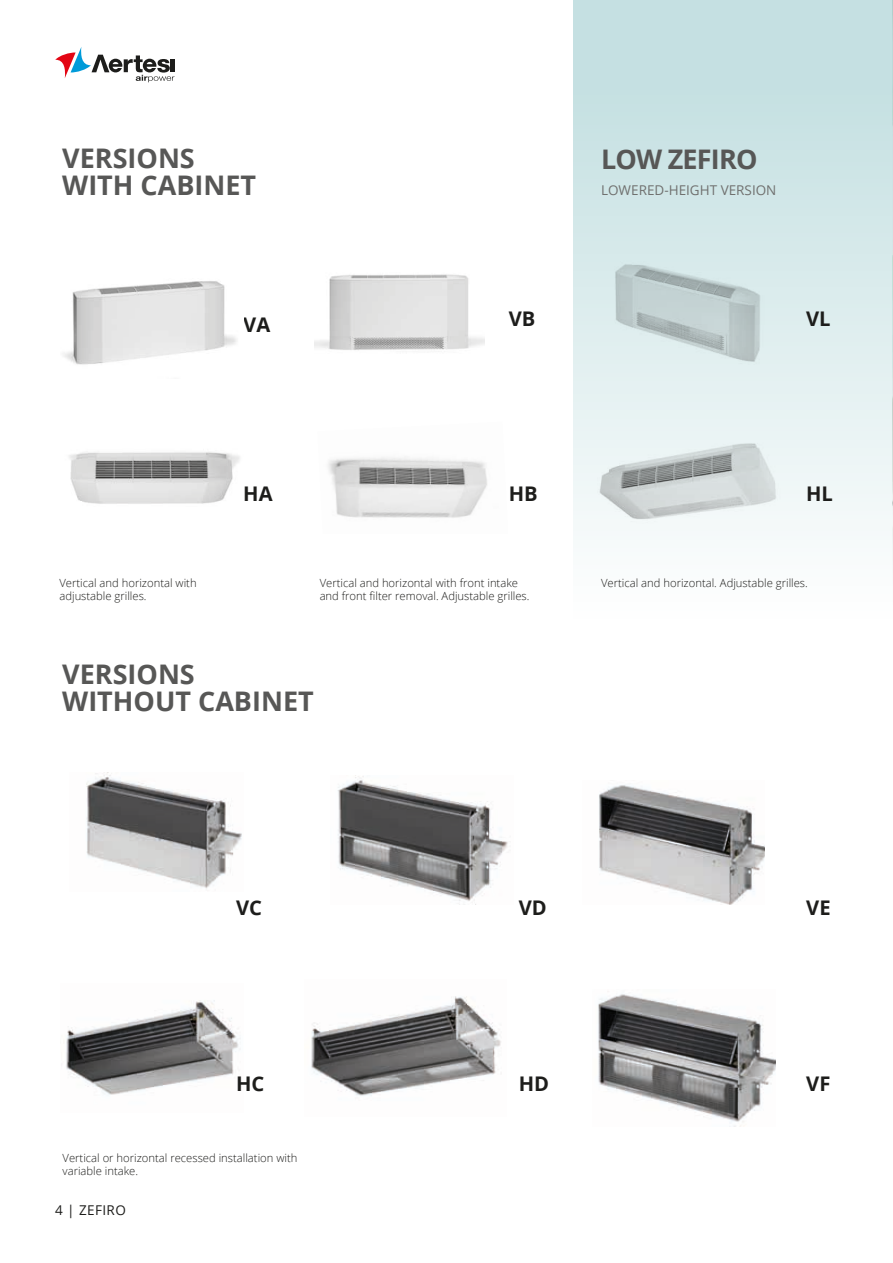
<style>
.page{position:relative;width:893px;height:1263px;background:#fff}
.page>*{position:absolute;margin:0;border:0;box-sizing:border-box;transform-origin:0 0}
.t1{font:700 27px/27px "Open Sans";color:#575756}
.t2{font:700 27px "Open Sans";letter-spacing:-.03em;color:#575756}
.t3{font:700 20.1px "Open Sans";color:#1d1d1b}
.t4{font:13.5px "Open Sans";color:#70706f}
.t5{font:13.5px "Open Sans";letter-spacing:.03em;color:#1d1d1b}
.t6{font:300 11.25px/13.5px "Open Sans";color:#1d1d1b}
</style>
<div class="page">
<div style="left:573px;top:0;width:320px;height:631px;background:linear-gradient(to bottom,#bedcde,#fefefe)"></div>
<hr style="left:171px;top:59px;width:4px;height:13px;background:#1d1d1b">
<svg style="left:55px;top:47px;width:119px;height:35px"></svg>
<img style="left:315px;top:274px;width:170px;height:76px">
<img style="left:598px;top:249px;width:183px;height:122px">
<img style="left:598px;top:422px;width:196px;height:121px">
<img style="left:63px;top:281px;width:174px;height:84px">
<img style="left:69px;top:452px;width:171px;height:52px">
<img style="left:86px;top:772px;width:156px;height:117px">
<img style="left:66px;top:1000px;width:175px;height:95px">
<img style="left:311px;top:996px;width:190px;height:100px">
<img style="left:337px;top:775px;width:171px;height:126px">
<img style="left:599px;top:785px;width:166px;height:119px">
<img style="left:598px;top:994px;width:177px;height:132px">
<img style="left:328px;top:457px;width:159px;height:61px">
<h1 class="t1" style="left:62px;top:144px;width:195px">VERSIONS<br>WITH CABINET</h1>
<h2 class="t3" style="left:243px;top:311px;width:29px">VA</h2>
<h2 class="t3" style="left:509px;top:304px;width:28px">VB</h2>
<h1 class="t2" style="left:601px;top:140px;width:158px">LOW ZEFIRO</h1>
<p class="t4" style="left:601px;top:181px;width:177px">LOWERED-HEIGHT VERSION</p>
<h2 class="t3" style="left:806px;top:304px;width:26px">VL</h2>
<p class="t6" style="left:59px;top:576px;width:139px">Vertical and horizontal with adjustable grilles.</p>
<h2 class="t3" style="left:243px;top:480px;width:31px">HA</h2>
<h2 class="t3" style="left:509px;top:480px;width:30px">HB</h2>
<h2 class="t3" style="left:806px;top:480px;width:28px">HL</h2>
<p class="t6" style="left:320px;top:576px;width:211px">Vertical and horizontal with front intake and front filter removal. Adjustable grilles.</p>
<p class="t6" style="left:601px;top:576px;width:208px">Vertical and horizontal. Adjustable grilles.</p>
<h1 class="t1" style="left:62px;top:660px;width:253px">VERSIONS<br>WITHOUT CABINET</h1>
<h2 class="t3" style="left:236px;top:894px;width:27px">VC</h2>
<h2 class="t3" style="left:519px;top:894px;width:30px">VD</h2>
<h2 class="t3" style="left:806px;top:894px;width:26px">VE</h2>
<h2 class="t3" style="left:236px;top:1069px;width:30px">HC</h2>
<h2 class="t3" style="left:806px;top:1069px;width:26px">VF</h2>
<h2 class="t3" style="left:519px;top:1069px;width:32px">HD</h2>
<p class="t6" style="left:63px;top:1150px;width:236px">Vertical or horizontal recessed installation with variable intake.</p>
<p class="t5" style="left:55px;top:1201px;width:72px">4 | ZEFIRO</p>
</div>
